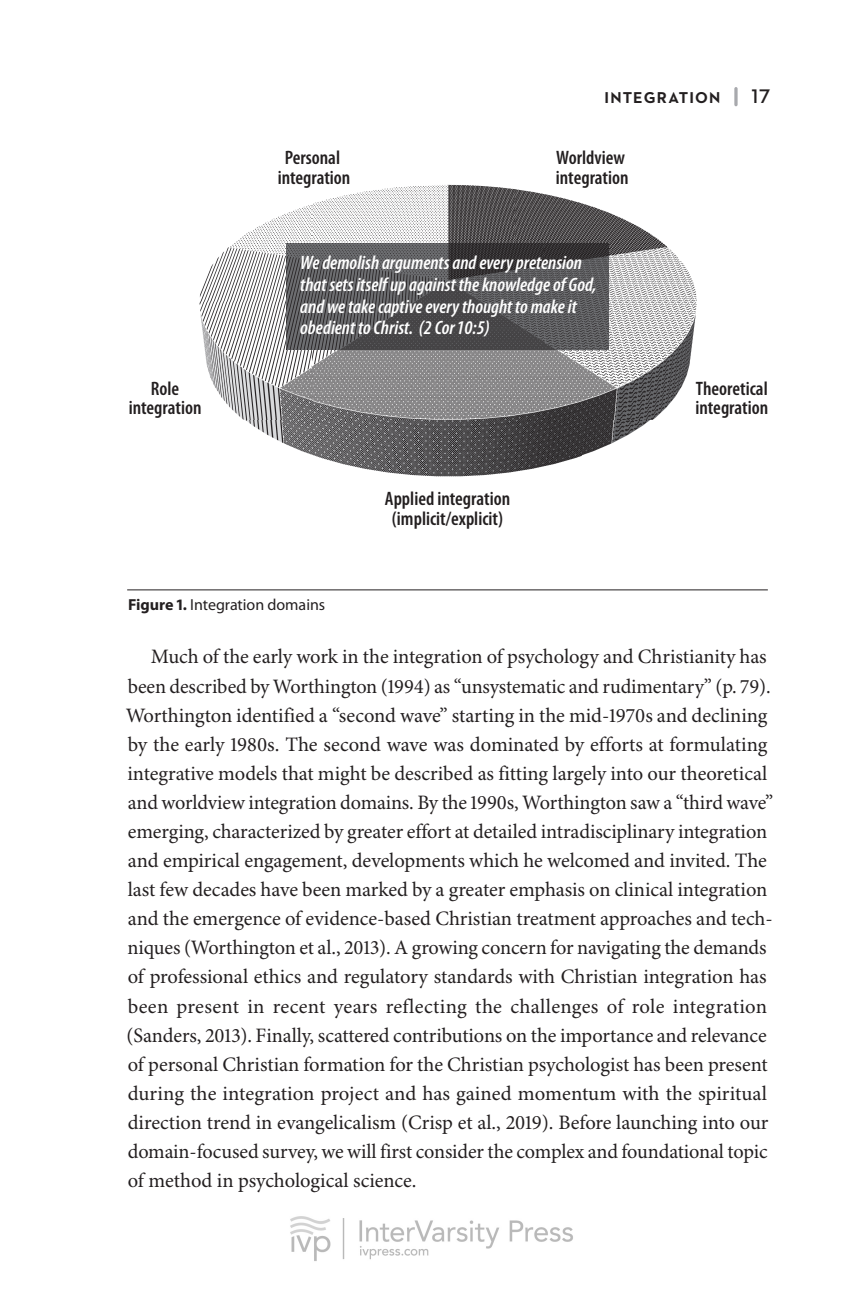
<style>
.page{position:relative;width:863px;height:1295px;background:#fff}
.page>*{position:absolute;margin:0;border:0;box-sizing:border-box;transform-origin:0 0}
.t1{font:20.4px/29px "Minion Pro";letter-spacing:-.005em;color:#231f20}
.t2{font:600 20px "Neutraface 2 Text";color:#231f20}
.t3{font:italic 600 condensed 19.4px/21.6px "Myriad Pro";color:#fff}
.t4{font:600 condensed 19.4px/19.4px "Myriad Pro";color:#231f20;text-align:center}
.t5{font:16px "Myriad Pro";color:#231f20}
.t6{font:700 16px "Neutraface 2 Text";letter-spacing:.07em;color:#231f20}
.s1{font-weight:700}
</style>
<div class="page">
<img style="left:290px;top:1216px;width:283px;height:45px">
<hr style="left:734px;top:87px;width:3px;height:19px;background:#a8a9ad;border-radius:2px">
<hr style="left:127px;top:589px;width:640px;height:1px;background:#231f20">
<img style="left:199px;top:242px;width:113px;height:179px">
<img style="left:312px;top:242px;width:203px;height:2px">
<img style="left:515px;top:242px;width:182px;height:179px">
<img style="left:312px;top:350px;width:203px;height:71px">
<img style="left:247px;top:421px;width:402px;height:56px">
<img style="left:236px;top:184px;width:426px;height:58px">
<img style="left:286px;top:244px;width:322px;height:106px">
<p class="t4" style="left:277px;top:148px;width:74px">Personal integration</p>
<p class="t6" style="left:604px;top:88px;width:117px">INTEGRATION</p>
<p class="t2" style="left:751px;top:84px;width:21px">17</p>
<p class="t4" style="left:555px;top:148px;width:74px;text-align:left">Worldview integration</p>
<p class="t3" style="left:300px;top:253px;width:298px">We demolish arguments and every pretension that sets itself up against the knowledge of God, and we take captive every thought to make it obedient to Christ. (2 Cor 10:5)</p>
<p class="t4" style="left:129px;top:379px;width:74px">Role integration</p>
<p class="t4" style="left:695px;top:379px;width:74px;text-align:left">Theoretical integration</p>
<p class="t4" style="left:385px;top:489px;width:127px">Applied integration (implicit/explicit)</p>
<p class="t5" style="left:128px;top:596px;width:198px"><span class="s1">Figure 1.</span> Integration domains</p>
<p class="t1" style="left:126px;top:643px;width:648px;text-indent:25px">Much of the early work in the integration of psychology and Christianity has been described by Worthington (1994) as “unsystematic and rudimentary” (p. 79).<br>Worthington identified a “second wave” starting in the mid-1970s and declining by the early 1980s. The second wave was dominated by efforts at formulating integrative models that might be described as fitting largely into our theoretical and worldview integration domains. By the 1990s, Worthington saw a “third wave” emerging, characterized by greater effort at detailed intradisciplinary integration and empirical engagement, developments which he welcomed and invited. The last few decades have been marked by a greater emphasis on clinical integration and the emergence of evidence-based Christian treatment approaches and tech&shy;niques (Worthington et al., 2013). A growing concern for navigating the demands of professional ethics and regulatory standards with Christian integration has been present in recent years reflecting the challenges of role integration ( Sanders, 2013). Finally, scattered contributions on the importance and relevance of personal Christian formation for the Christian psychologist has been present during the integration project and has gained momentum with the spiritual direction trend in evangelicalism (Crisp et al., 2019). Before launching into our domain-focused survey, we will first consider the complex and foundational topic of method in psychological science.</p>
</div>
